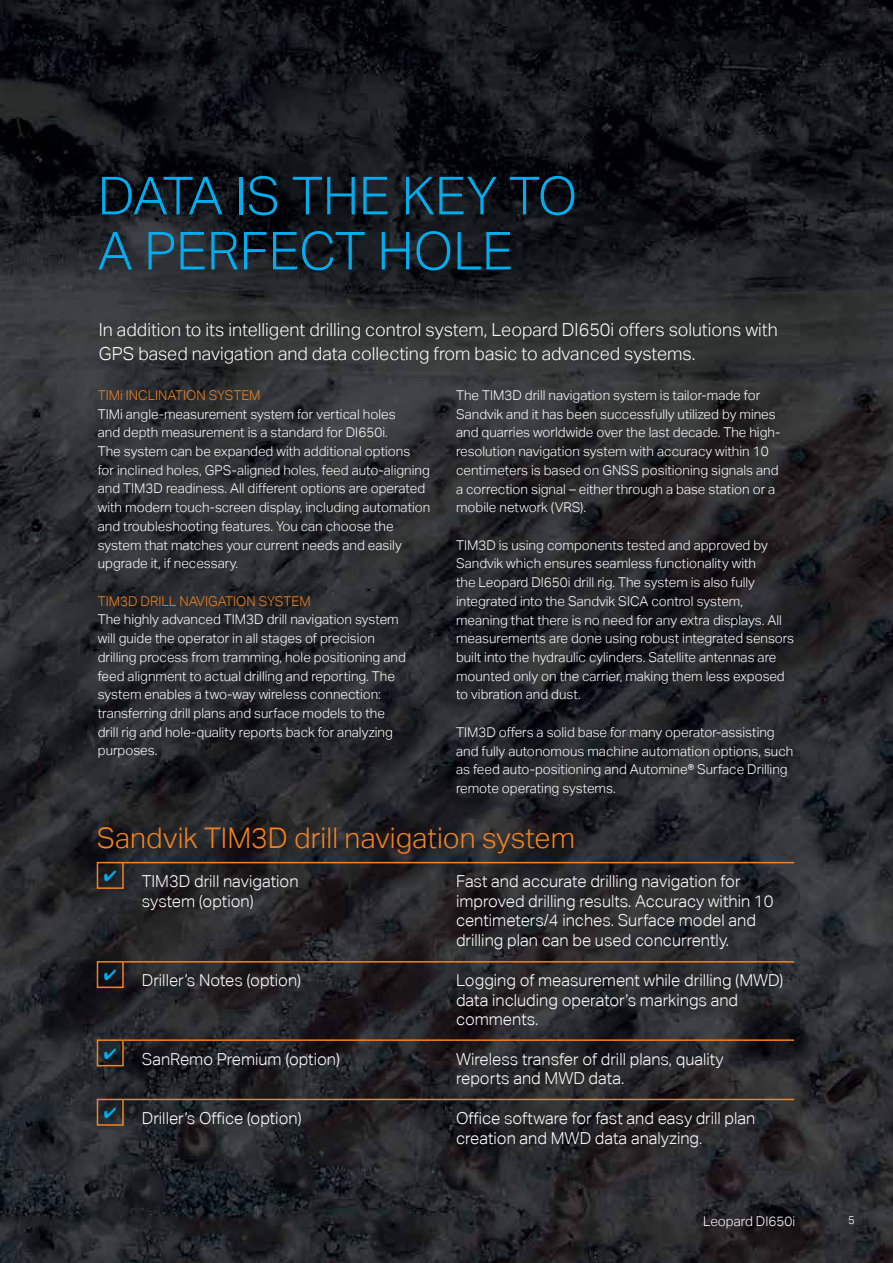
<style>
.page{position:relative;width:893px;height:1263px;background:#fff}
.page>*{position:absolute;margin:0;border:0;box-sizing:border-box;transform-origin:0 0}
.t1{font:300 52.5px/55.2px "Aktiv Grotesk";color:#00aeef}
.t2{font:300 28.5px "Aktiv Grotesk";letter-spacing:.005em;color:#f58220}
.t3{font:300 18px/24px "Aktiv Grotesk";color:#fff}
.t4{font:300 16.5px/19.5px "Aktiv Grotesk Corp";color:#fff}
.t5{font:300 13.5px/18.8px "Aktiv Grotesk";color:#fff}
.t6{font:300 13.5px "Aktiv Grotesk";color:#f58220}
.t7{font:300 11.25px "Aktiv Grotesk";color:#fff}
</style>
<div class="page">
<img style="left:0;top:0;width:893px;height:1263px">
<div style="left:97px;top:862px;width:27px;height:27px;border:2px solid #f58220"></div>
<div style="left:97px;top:961px;width:27px;height:27px;border:2px solid #f58220"></div>
<div style="left:97px;top:1039px;width:27px;height:27px;border:2px solid #f58220"></div>
<div style="left:97px;top:1099px;width:27px;height:27px;border:2px solid #f58220"></div>
<hr style="left:124px;top:862px;width:670px;height:1px;background:#f58220">
<hr style="left:124px;top:961px;width:670px;height:1px;background:#f58220">
<hr style="left:124px;top:1039px;width:670px;height:2px;background:#f58220">
<hr style="left:124px;top:1099px;width:670px;height:1px;background:#f58220">
<svg style="left:104px;top:870px;width:12px;height:11px"></svg>
<svg style="left:104px;top:969px;width:12px;height:11px"></svg>
<svg style="left:104px;top:1048px;width:12px;height:11px"></svg>
<svg style="left:104px;top:1107px;width:12px;height:11px"></svg>
<h1 class="t1" style="left:98px;top:169px;width:481px">DATA IS THE KEY TO<br>A PERFECT HOLE</h1>
<h3 class="t3" style="left:99px;top:318px;width:681px">In addition to its intelligent drilling control system, Leopard DI650i offers solutions with<br>GPS based navigation and data collecting from basic to advanced systems.</h3>
<p class="t6" style="left:98px;top:387px;width:164px">TIMi INCLINATION SYSTEM</p>
<p class="t5" style="left:98px;top:405px;width:334px">TIMi angle-measurement system for vertical holes<br>and depth measurement is a standard for DI650i.<br>The system can be expanded with additional options<br>for inclined holes, GPS-aligned holes, feed auto-aligning and TIM3D readiness. All different options are operated with modern touch-screen display, including automation and troubleshooting features. You can choose the system that matches your current needs and easily upgrade it, if necessary.</p>
<p class="t6" style="left:98px;top:593px;width:214px">TIM3D DRILL NAVIGATION SYSTEM</p>
<p class="t5" style="left:98px;top:610px;width:310px">The highly advanced TIM3D drill navigation system will guide the operator in all stages of precision drilling process from tramming, hole positioning and feed alignment to actual drilling and reporting. The system enables a two-way wireless connection: transferring drill plans and surface models to the drill rig and hole-quality reports back for analyzing purposes.</p>
<p class="t5" style="left:456px;top:386px;width:326px">The TIM3D drill navigation system is tailor-made for Sandvik and it has been successfully utilized by mines and quarries worldwide over the last decade. The high&shy;resolution navigation system with accuracy within 10 centimeters is based on GNSS positioning signals and a correction signal – either through a base station or a mobile network (VRS).</p>
<p class="t5" style="left:456px;top:536px;width:340px">TIM3D is using components tested and approved by Sandvik which ensures seamless functionality with<br>the Leopard DI650i drill rig. The system is also fully integrated into the Sandvik SICA control system, meaning that there is no need for any extra displays. All measurements are done using robust integrated sensors built into the hydraulic cylinders. Satellite antennas are mounted only on the carrier, making them less exposed to vibration and dust.</p>
<p class="t5" style="left:456px;top:723px;width:339px">TIM3D offers a solid base for many operator-assisting and fully autonomous machine automation options, such as feed auto-positioning and Automine® Surface Drilling remote operating systems.</p>
<h2 class="t2" style="left:97px;top:822px;width:480px">Sandvik TIM3D drill navigation system</h2>
<p class="t4" style="left:142px;top:872px;width:158px">TIM3D drill navigation system (option)</p>
<p class="t4" style="left:456px;top:872px;width:319px">Fast and accurate drilling navigation for improved drilling results. Accuracy within 10 centimeters/4 inches. Surface model and drilling plan can be used concurrently.</p>
<p class="t4" style="left:456px;top:971px;width:329px">Logging of measurement while drilling (MWD) data including operator’s markings and comments.</p>
<p class="t4" style="left:456px;top:1049px;width:269px">Wireless transfer of drill plans, quality reports and MWD data.</p>
<p class="t4" style="left:456px;top:1108px;width:301px">Office software for fast and easy drill plan creation and MWD data analyzing.</p>
<p class="t4" style="left:142px;top:971px;width:161px">Driller’s Notes (option)</p>
<p class="t4" style="left:142px;top:1049px;width:200px">SanRemo Premium (option)</p>
<p class="t4" style="left:142px;top:1108px;width:161px">Driller’s Office (option)</p>
<p class="t5" style="left:703px;top:1212px;width:94px">Leopard DI650i</p>
<p class="t7" style="left:848px;top:1214px;width:8px">5</p>
</div>
